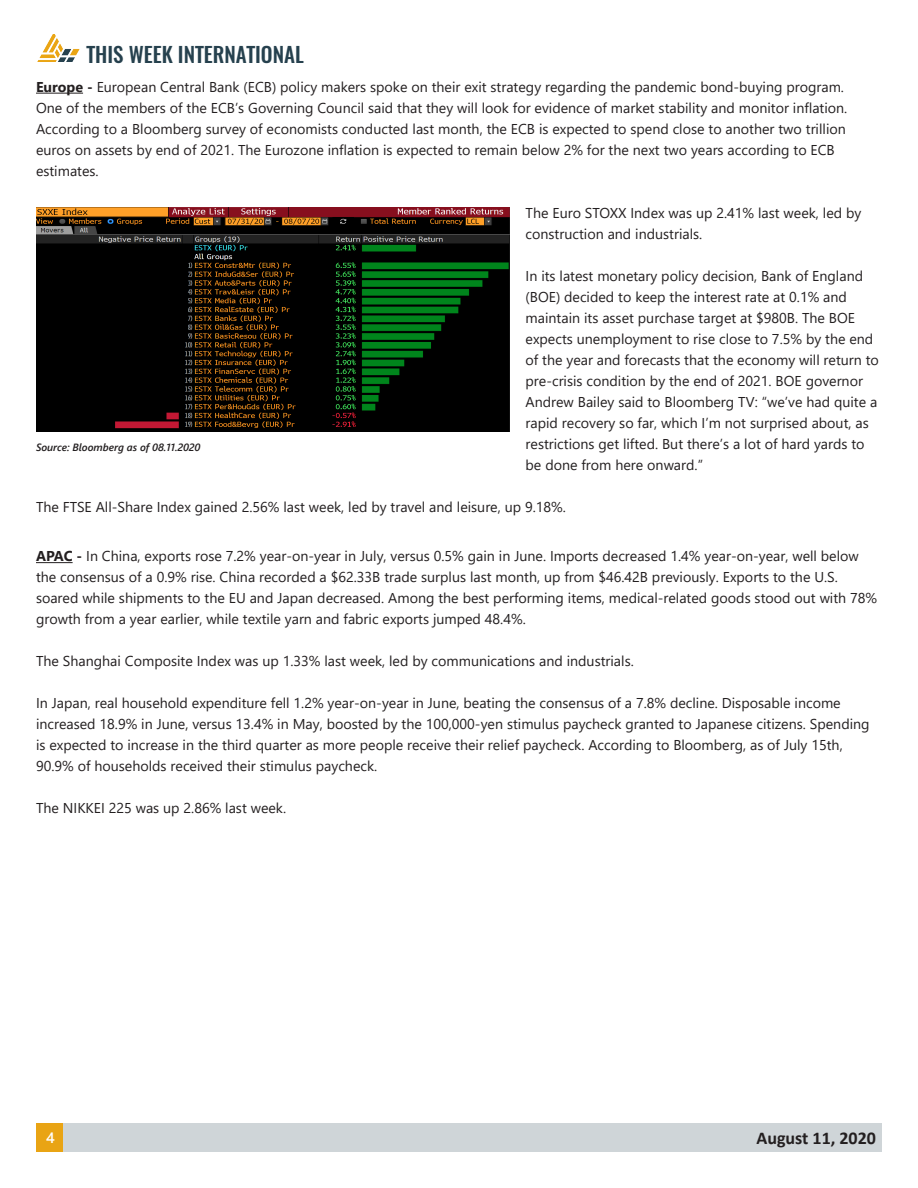
<style>
.page{position:relative;width:918px;height:1188px;background:#fff}
.page>*{position:absolute;margin:0;border:0;box-sizing:border-box;transform-origin:0 0}
.t1{font:500 21px "Oswald";color:#26414e}
.t2{font:700 18px "Calibri";color:#231f20}
.t3{font:600 15px "Segoe UI";color:#fff}
.t4{font:14.25px/21px "Segoe UI";color:#231f20}
.Up{font:italic 600 10.5px "Segoe UI";color:#231f20}
.s1{font-weight:700}
</style>
<div class="page">
<div style="left:36px;top:1123px;width:29px;height:29px;background:#e9a414"></div>
<div style="left:63px;top:1123px;width:819px;height:29px;background:#cfd5d8"></div>
<hr style="left:36px;top:93px;width:47px;height:1px;background:#231f20">
<hr style="left:36px;top:562px;width:37px;height:1px;background:#231f20">
<img style="left:37px;top:34px;width:42px;height:28px">
<img style="left:36px;top:208px;width:473px;height:223px">
<p class="t1" style="left:86px;top:40px;width:219px">THIS WEEK INTERNATIONAL</p>
<p class="t4" style="left:36px;top:75px;width:813px"><span class="s1">Europe -</span> European Central Bank (ECB) policy makers spoke on their exit strategy regarding the pandemic bond-buying program.<br>One of the members of the ECB’s Governing Council said that they will look for evidence of market stability and monitor inflation.<br>According to a Bloomberg survey of economists conducted last month, the ECB is expected to spend close to another two trillion euros on assets by end of 2021. The Eurozone inflation is expected to remain below 2% for the next two years according to ECB estimates.</p>
<p class="t4" style="left:526px;top:201px;width:337px">The Euro STOXX Index was up 2.41% last week, led by construction and industrials.</p>
<p class="t4" style="left:526px;top:264px;width:355px">In its latest monetary policy decision, Bank of England (BOE) decided to keep the interest rate at 0.1% and maintain its asset purchase target at $980B. The BOE expects unemployment to rise close to 7.5% by the end of the year and forecasts that the economy will return to pre-crisis condition by the end of 2021. BOE governor Andrew Bailey said to Bloomberg TV: “we’ve had quite a rapid recovery so far, which I’m not surprised about, as restrictions get lifted. But there’s a lot of hard yards to be done from here onward.”</p>
<p class="t4" style="left:36px;top:495px;width:531px">The FTSE All-Share Index gained 2.56% last week, led by travel and leisure, up 9.18%.</p>
<p class="t4" style="left:36px;top:545px;width:843px"><span class="s1">APAC -</span> In China, exports rose 7.2% year-on-year in July, versus 0.5% gain in June. Imports decreased 1.4% year-on-year, well below the consensus of a 0.9% rise. China recorded a $62.33B trade surplus last month, up from $46.42B previously. Exports to the U.S. soared while shipments to the EU and Japan decreased. Among the best performing items, medical-related goods stood out with 78% growth from a year earlier, while textile yarn and fabric exports jumped 48.4%.</p>
<p class="t4" style="left:36px;top:650px;width:599px">The Shanghai Composite Index was up 1.33% last week, led by communications and industrials.</p>
<p class="t4" style="left:36px;top:692px;width:835px">In Japan, real household expenditure fell 1.2% year-on-year in June, beating the consensus of a 7.8% decline. Disposable income increased 18.9% in June, versus 13.4% in May, boosted by the 100,000-yen stimulus paycheck granted to Japanese citizens. Spending is expected to increase in the third quarter as more people receive their relief paycheck. According to Bloomberg, as of July 15th, 90.9% of households received their stimulus paycheck.</p>
<p class="t4" style="left:36px;top:797px;width:252px">The NIKKEI 225 was up 2.86% last week.</p>
<p class="Up" style="left:36px;top:437px;width:166px">Source: Bloomberg as of 08.11.2020</p>
<p class="t3" style="left:46px;top:1124px;width:10px">4</p>
<p class="t2" style="left:757px;top:1126px;width:121px">August 11, 2020</p>
</div>
